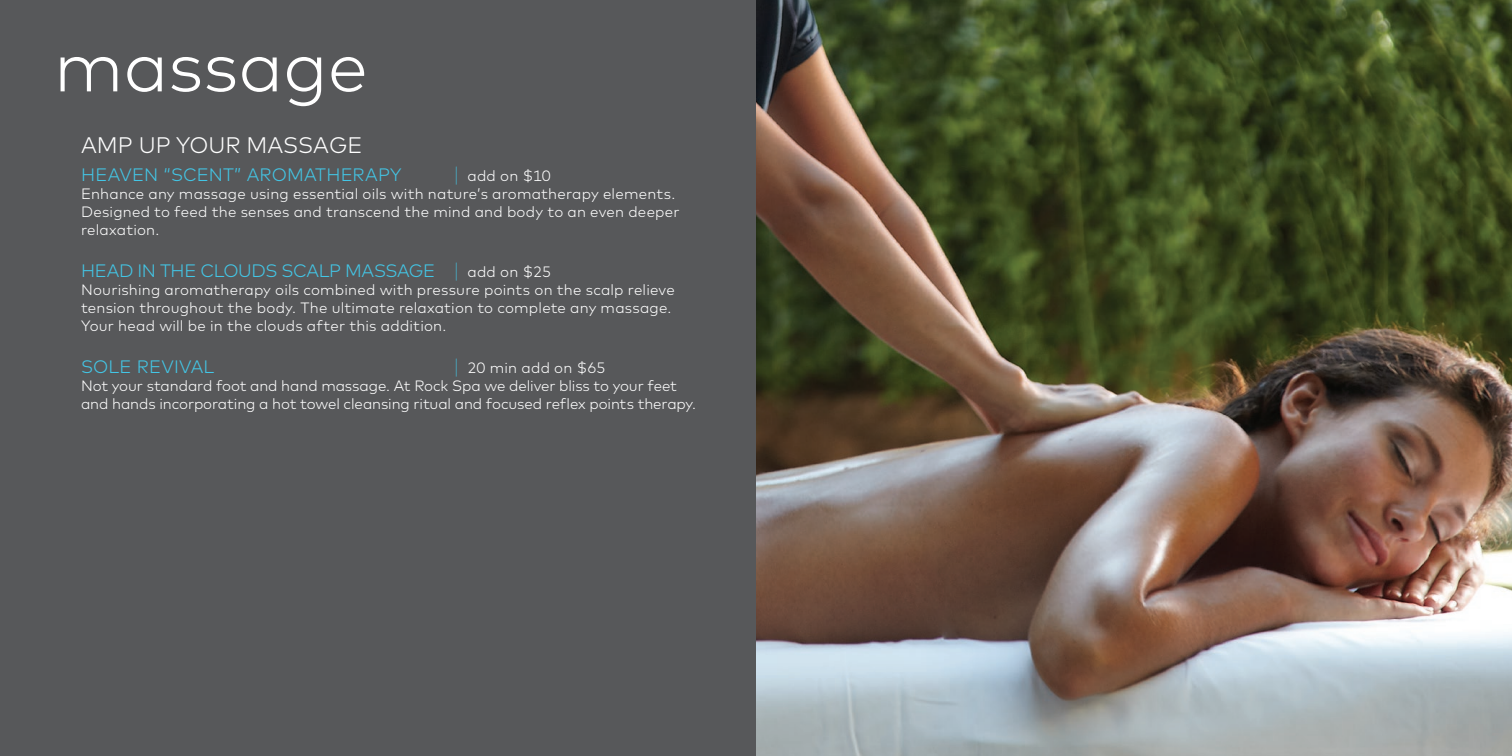
<style>
.page{position:relative;width:1512px;height:756px;background:#57585a}
.page>*{position:absolute;margin:0;border:0;box-sizing:border-box;transform-origin:0 0}
.t1{font:300 72px "Mark";color:#fff}
.t2{font:300 22.5px "Mark";color:#fff}
.t3{font:300 18px "Mark";letter-spacing:.01em;color:#43c6e6}
.t4{font:300 18px "Mark";letter-spacing:-.01em;color:#43c6e6}
.t5{font:300 15px/18px "Mark";letter-spacing:.01em;color:#fff}
.s1{font-family:"Apex New";font-size:18px;color:#43c6e6}
.s2{font-family:"Apex New"}
.s3{font-size:15px;color:#fff}
</style>
<div class="page">
<img style="left:756px;top:0;width:756px;height:756px">
<h1 class="t1" style="left:54px;top:24px;width:315px">massage</h1>
<h2 class="t2" style="left:81px;top:132px;width:283px">AMP UP YOUR MASSAGE</h2>
<p class="t3" style="left:81px;top:164px;width:322px">HEAVEN “SCENT” AROMATHERAPY</p>
<p class="t5" style="left:81px;top:166px;width:600px;text-indent:373px"><span class="s1">|</span> add on $10<br>Enhance any massage using essential oils with nature’s aromatherapy elements.<br>Designed to feed the senses and transcend the mind and body to an even deeper relaxation.</p>
<p class="t4" style="left:81px;top:260px;width:472px">HEAD IN THE CLOUDS SCALP MASSAGE <span class="s2">|</span> <span class="s3">add on $25</span></p>
<p class="t5" style="left:81px;top:280px;width:595px">Nourishing aromatherapy oils combined with pressure points on the scalp relieve tension throughout the body. The ultimate relaxation to complete any massage.<br>Your head will be in the clouds after this addition.</p>
<p class="t3" style="left:81px;top:356px;width:135px">SOLE REVIVAL</p>
<p class="t5" style="left:81px;top:358px;width:616px;text-indent:373px"><span class="s1">|</span> 20 min add on $65<br>Not your standard foot and hand massage. At Rock Spa we deliver bliss to your feet and hands incorporating a hot towel cleansing ritual and focused reflex points therapy.</p>
</div>
